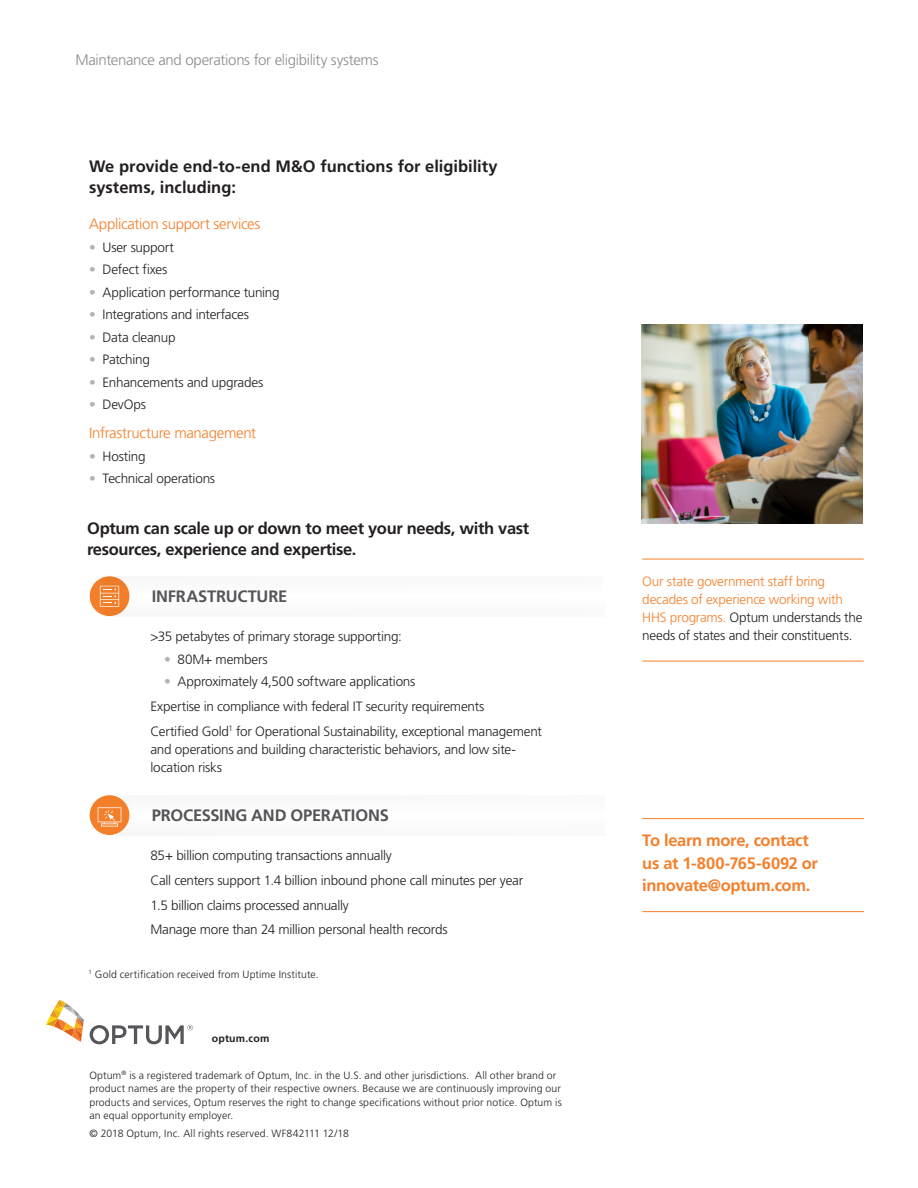
<style>
.page{position:relative;width:918px;height:1188px;background:#fff}
.page>*{position:absolute;margin:0;border:0;box-sizing:border-box;transform-origin:0 0}
.First_Level_Heading{font:700 16.5px/21px "Frutiger LT Pro";letter-spacing:-.02em;color:#231f20}
.First_Level_Heading-2{font:700 16.5px/21px "Frutiger LT Pro";color:#231f20}
.Sign-off_footer{font:700 16.5px/22.5px "Frutiger LT Pro";letter-spacing:-.02em;color:#f47f2a}
.Body_copy{font:700 16.5px "Frutiger LT Pro";letter-spacing:-.015em;color:#555659}
.Sign-off_footer-2{font:300 15px "Frutiger LT Pro";letter-spacing:-.02em;color:#f47f2a}
.Brochure_Title{font:300 15px "Frutiger LT Pro";letter-spacing:-.025em;color:#8c8c8f}
.Sign-off_footer-3{font:300 13.5px/18px "Frutiger LT Pro";letter-spacing:-.015em;color:#231f20}
.Sign-off_footer-4{font:300 13.5px/18px "Frutiger LT Pro";letter-spacing:-.015em;color:#f47f2a}
.Back_cvr_sign-off{font:300 10.5px/13.5px "Frutiger LT Pro";letter-spacing:.01em;color:#231f20}
.Body_copy-2{font:700 10.5px "Frutiger LT Pro";letter-spacing:.02em;color:#231f20}
.s1{color:#b2b2b1}
.s2{color:#231f20}
</style>
<div class="page">
<svg style="left:46px;top:1000px;width:38px;height:42px"></svg>
<svg style="left:90px;top:1025px;width:103px;height:19px"></svg>
<hr style="left:642px;top:818px;width:222px;height:1px;background:#f47f2a">
<hr style="left:642px;top:911px;width:222px;height:1px;background:#f47f2a">
<div style="left:105px;top:810px;width:500px;height:25px;background:#fafafa"></div>
<div style="left:105px;top:795px;width:500px;height:25px;background:#fbfbfb"></div>
<div style="left:89px;top:795px;width:41px;height:41px;background:#f47f2a;border-radius:50%"></div>
<div style="left:89px;top:794px;width:42px;height:42px;border:1px solid #fff;border-radius:50%"></div>
<svg style="left:98px;top:807px;width:23px;height:20px"></svg>
<svg style="left:89px;top:576px;width:41px;height:41px"></svg>
<div style="left:89px;top:575px;width:42px;height:42px;border:1px solid #fff;border-radius:50%"></div>
<svg style="left:100px;top:586px;width:5px;height:21px"></svg>
<div style="left:101px;top:576px;width:501px;height:25px;background:#fafafa"></div>
<div style="left:105px;top:591px;width:500px;height:25px;background:#fcfcfc"></div>
<hr style="left:642px;top:559px;width:222px;height:1px;background:#f47f2a">
<hr style="left:642px;top:661px;width:222px;height:1px;background:#f47f2a">
<img style="left:642px;top:324px;width:221px;height:199px">
<p class="Brochure_Title" style="left:75px;top:51px;width:305px">Maintenance and operations for eligibility systems</p>
<p class="First_Level_Heading-2" style="left:89px;top:156px;width:410px">We provide end-to-end M&amp;O functions for eligibility systems, including:</p>
<p class="Sign-off_footer-2" style="left:89px;top:215px;width:173px">Application support services</p>
<p class="Sign-off_footer-3" style="left:89px;top:238px;width:86px"><span class="s1">•</span> User support</p>
<p class="Sign-off_footer-3" style="left:89px;top:261px;width:80px"><span class="s1">•</span> Defect fixes</p>
<p class="Sign-off_footer-3" style="left:89px;top:283px;width:192px"><span class="s1">•</span> Application performance tuning</p>
<p class="Sign-off_footer-3" style="left:89px;top:306px;width:161px"><span class="s1">•</span> Integrations and interfaces</p>
<p class="Sign-off_footer-3" style="left:89px;top:328px;width:88px"><span class="s1">•</span> Data cleanup</p>
<p class="Sign-off_footer-3" style="left:89px;top:351px;width:62px"><span class="s1">•</span> Patching</p>
<p class="Sign-off_footer-3" style="left:89px;top:373px;width:176px"><span class="s1">•</span> Enhancements and upgrades</p>
<p class="Sign-off_footer-3" style="left:89px;top:396px;width:59px"><span class="s1">•</span> DevOps</p>
<p class="Sign-off_footer-2" style="left:89px;top:424px;width:169px">Infrastructure management</p>
<p class="Sign-off_footer-3" style="left:89px;top:447px;width:58px"><span class="s1">•</span> Hosting</p>
<p class="Sign-off_footer-3" style="left:89px;top:470px;width:128px"><span class="s1">•</span> Technical operations</p>
<p class="First_Level_Heading" style="left:87px;top:518px;width:444px">Optum can scale up or down to meet your needs, with vast resources, experience and expertise.</p>
<p class="Body_copy" style="left:152px;top:587px;width:137px">INFRASTRUCTURE</p>
<p class="Sign-off_footer-3" style="left:151px;top:628px;width:253px">&gt;35 petabytes of primary storage supporting:</p>
<p class="Sign-off_footer-3" style="left:164px;top:650px;width:105px"><span class="s1">•</span> 80M+ members</p>
<p class="Sign-off_footer-3" style="left:164px;top:673px;width:253px"><span class="s1">•</span> Approximately 4,500 software applications</p>
<p class="Sign-off_footer-3" style="left:151px;top:698px;width:336px">Expertise in compliance with federal IT security requirements</p>
<p class="Sign-off_footer-3" style="left:151px;top:722px;width:393px">Certified Gold<sup>1</sup> for Operational Sustainability, exceptional management and operations and building characteristic behaviors, and low site&shy;location risks</p>
<p class="Body_copy" style="left:152px;top:806px;width:239px">PROCESSING AND OPERATIONS</p>
<p class="Sign-off_footer-3" style="left:151px;top:847px;width:243px">85+ billion computing transactions annually</p>
<p class="Sign-off_footer-3" style="left:151px;top:871px;width:374px">Call centers support 1.4 billion inbound phone call minutes per year</p>
<p class="Sign-off_footer-3" style="left:151px;top:896px;width:200px">1.5 billion claims processed annually</p>
<p class="Sign-off_footer-3" style="left:151px;top:921px;width:299px">Manage more than 24 million personal health records</p>
<p class="Back_cvr_sign-off" style="left:89px;top:967px;width:232px"><sup>1</sup> Gold certification received from Uptime Institute.</p>
<p class="Body_copy-2" style="left:212px;top:1032px;width:59px">optum.com</p>
<p class="Back_cvr_sign-off" style="left:89px;top:1068px;width:474px">Optum<sup>®</sup> is a registered trademark of Optum, Inc. in the U.S. and other jurisdictions. All other brand or product names are the property of their respective owners. Because we are continuously improving our products and services, Optum reserves the right to change specifications without prior notice. Optum is an equal opportunity employer.</p>
<p class="Back_cvr_sign-off" style="left:89px;top:1127px;width:261px">© 2018 Optum, Inc. All rights reserved. WF842111 12/18</p>
<p class="Sign-off_footer-4" style="left:642px;top:573px;width:222px">Our state government staff bring decades of experience working with HHS programs. <span class="s2">Optum understands the needs of states and their constituents.</span></p>
<p class="Sign-off_footer" style="left:642px;top:829px;width:177px">To learn more, contact us at 1-800-765-6092 or innovate@optum.com.</p>
</div>
